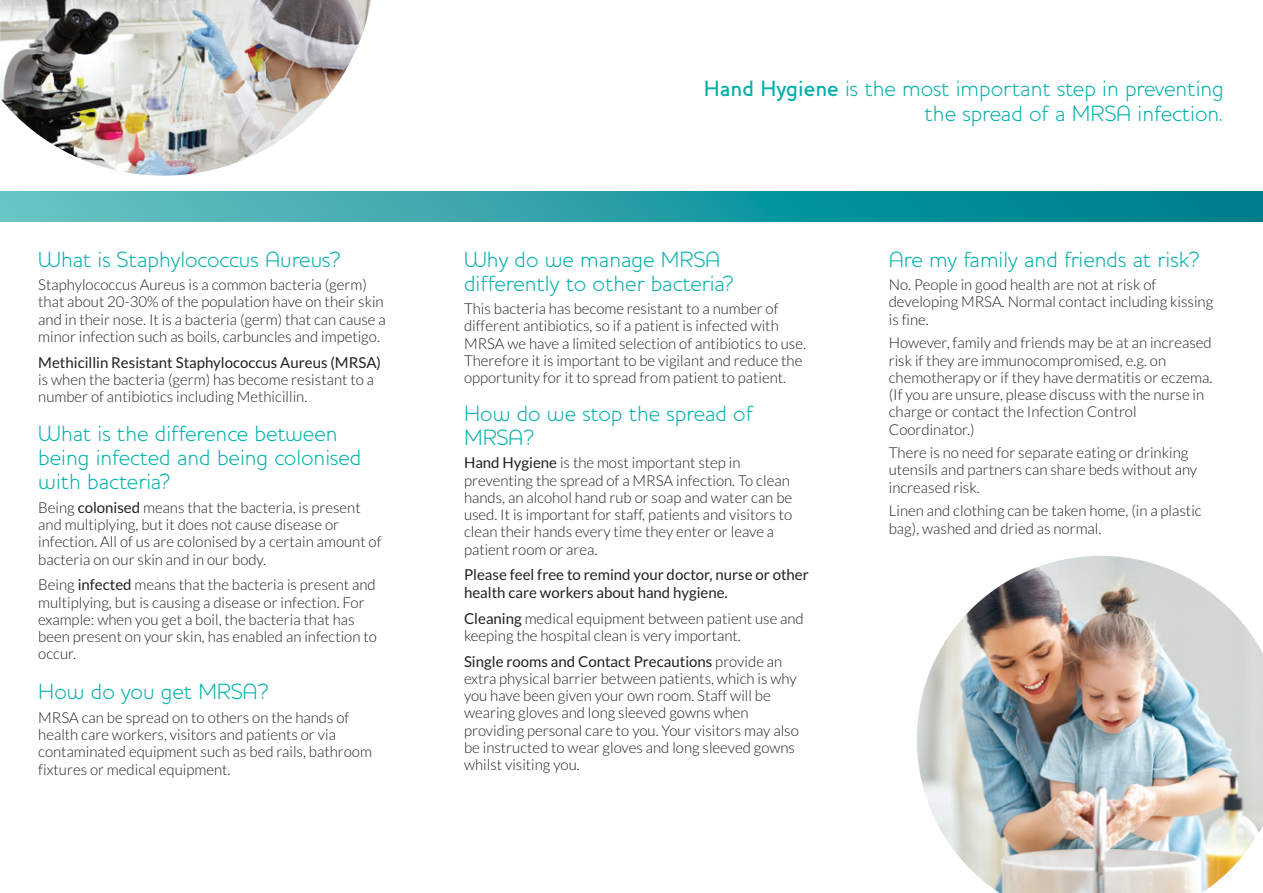
<style>
.page{position:relative;width:1263px;height:893px;background:#fff}
.page>*{position:absolute;margin:0;border:0;box-sizing:border-box;transform-origin:0 0}
.t1{font:300 22.5px/24px "Houschka";color:#00b0aa}
.t2{font:300 15px/17.2px "Lato";color:#231f20}
.t3{font:15px/17.2px "Lato";color:#231f20}
.s1{font-weight:400}
.s2{font-weight:500}
</style>
<div class="page">
<svg style="left:0;top:191px;width:1263px;height:30px;background:#289ea6"></svg>
<img style="left:0;top:0;width:371px;height:176px">
<img style="left:917px;top:556px;width:346px;height:337px">
<h1 class="t1" style="left:38px;top:249px;width:303px">What is Staphylococcus Aureus?</h1>
<p class="t2" style="left:38px;top:278px;width:349px">Staphylococcus Aureus is a common bacteria (germ) that about 20-30% of the population have on their skin and in their nose. It is a bacteria (germ) that can cause a minor infection such as boils, carbuncles and impetigo.</p>
<p class="t3" style="left:38px;top:355px;width:344px">Methicillin Resistant Staphylococcus Aureus (MRSA)</p>
<p class="t2" style="left:38px;top:372px;width:337px">is when the bacteria (germ) has become resistant to a number of antibiotics including Methicillin.</p>
<h1 class="t1" style="left:38px;top:424px;width:325px">What is the difference between being infected and being colonised with bacteria?</h1>
<p class="t2" style="left:38px;top:500px;width:345px">Being <span class="s1">colonised</span> means that the bacteria, is present and multiplying, but it does not cause disease or infection. All of us are colonised by a certain amount of bacteria on our skin and in our body.</p>
<p class="t2" style="left:38px;top:578px;width:340px">Being <span class="s1">infected</span> means that the bacteria is present and multiplying, but is causing a disease or infection. For example: when you get a boil, the bacteria that has been present on your skin, has enabled an infection to occur.</p>
<h1 class="t1" style="left:38px;top:682px;width:231px">How do you get MRSA?</h1>
<p class="t2" style="left:38px;top:710px;width:335px">MRSA can be spread on to others on the hands of health care workers, visitors and patients or via contaminated equipment such as bed rails, bathroom fixtures or medical equipment.</p>
<h1 class="t1" style="left:704px;top:78px;width:521px;line-height:25.5px;text-align:right"><span class="s2">Hand Hygiene</span> is the most important step in preventing the spread of a MRSA infection.</h1>
<h1 class="t1" style="left:464px;top:249px;width:271px">Why do we manage MRSA differently to other bacteria?</h1>
<p class="t2" style="left:464px;top:302px;width:343px">This bacteria has become resistant to a number of different antibiotics, so if a patient is infected with MRSA we have a limited selection of antibiotics to use.<br>Therefore it is important to be vigilant and reduce the opportunity for it to spread from patient to patient.</p>
<h1 class="t1" style="left:464px;top:404px;width:291px">How do we stop the spread of<br>MRSA?</h1>
<p class="t2" style="left:464px;top:456px;width:330px"><span class="s1">Hand Hygiene</span> is the most important step in preventing the spread of a MRSA infection. To clean hands, an alcohol hand rub or soap and water can be used. It is important for staff, patients and visitors to clean their hands every time they enter or leave a patient room or area.</p>
<p class="t3" style="left:464px;top:568px;width:346px">Please feel free to remind your doctor, nurse or other health care workers about hand hygiene.</p>
<p class="t2" style="left:464px;top:611px;width:341px"><span class="s1">Cleaning</span> medical equipment between patient use and keeping the hospital clean is very important.</p>
<p class="t2" style="left:464px;top:654px;width:336px"><span class="s1">Single rooms and Contact Precautions</span> provide an extra physical barrier between patients, which is why you have been given your own room. Staff will be wearing gloves and long sleeved gowns when providing personal care to you. Your visitors may also be instructed to wear gloves and long sleeved gowns whilst visiting you.</p>
<h1 class="t1" style="left:889px;top:249px;width:312px">Are my family and friends at risk?</h1>
<p class="t2" style="left:889px;top:278px;width:326px">No. People in good health are not at risk of developing MRSA. Normal contact including kissing is fine.</p>
<p class="t2" style="left:889px;top:336px;width:325px">However, family and friends may be at an increased risk if they are immunocompromised, e.g. on chemotherapy or if they have dermatitis or eczema. (If you are unsure, please discuss with the nurse in charge or contact the Infection Control Coordinator.)</p>
<p class="t2" style="left:889px;top:446px;width:310px">There is no need for separate eating or drinking utensils and partners can share beds without any increased risk.</p>
<p class="t2" style="left:889px;top:504px;width:314px">Linen and clothing can be taken home, (in a plastic bag), washed and dried as normal.</p>
</div>
